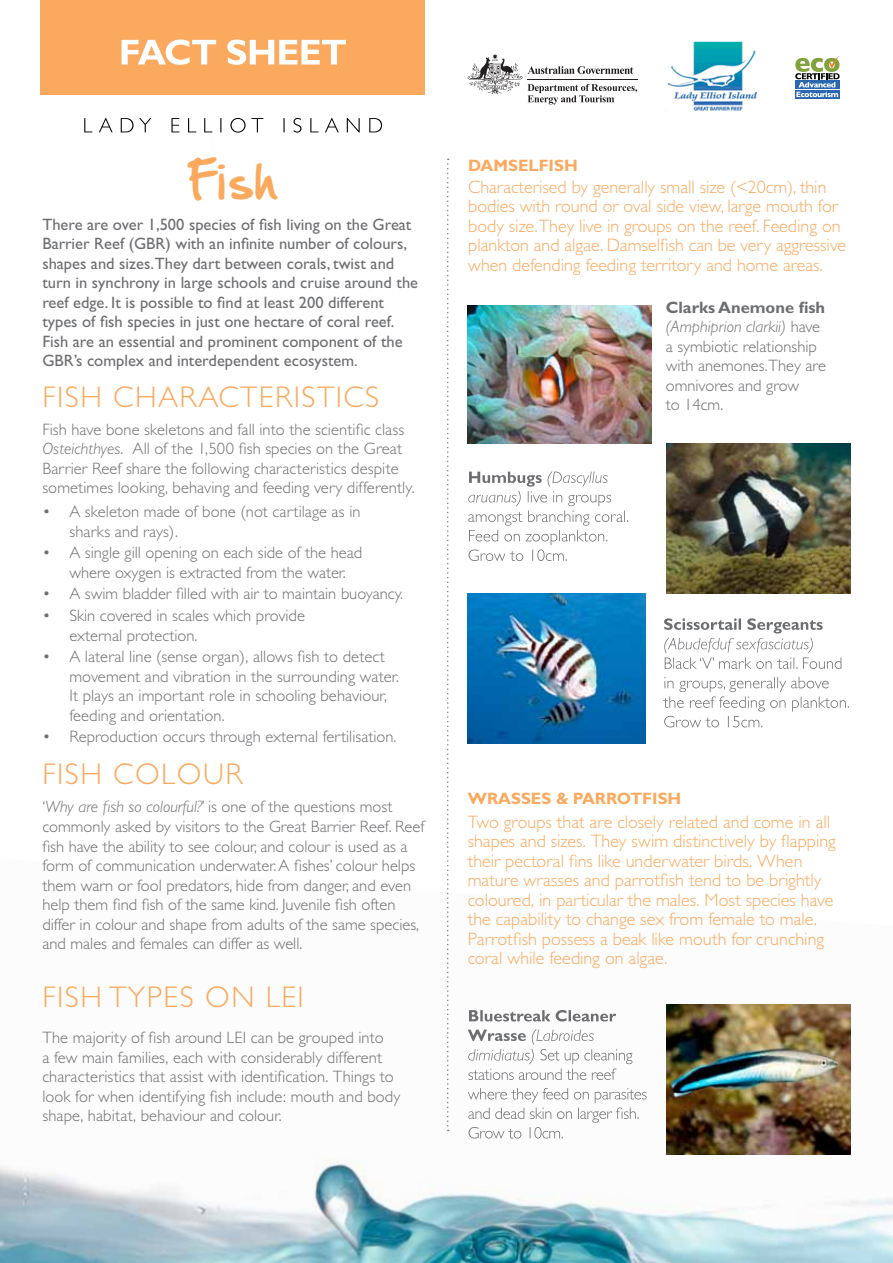
<style>
.page{position:relative;width:893px;height:1263px;background:#fff}
.page>*{position:absolute;margin:0;border:0;box-sizing:border-box;transform-origin:0 0}
.t1{font:45px "Hand Of Sean";color:#faa95e}
.t2{font:300 30px "Gill Sans";letter-spacing:.05em;color:#faa95e}
.t3{font:300 18px/19.5px "Gill Sans";color:#faa95e}
.t4{font:300 16.5px/19.5px "Gill Sans";color:#6d6e71}
.t5{font:16.5px/19.5px "Gill Sans";color:#6d6e71}
.t6{font:700 16.5px "Gill Sans";color:#faa95e}
.s1{font-style:italic}
.s2{font-weight:700}
</style>
<div class="page">
<img style="left:0;top:1004px;width:893px;height:259px">
<svg style="left:447px;top:159px;width:2px;height:972px"></svg>
<div style="left:41px;top:0;width:384px;height:94px;background:#faa95e"></div>
<svg style="left:122px;top:40px;width:224px;height:25px"></svg>
<svg style="left:84px;top:118px;width:298px;height:15px"></svg>
<img style="left:468px;top:305px;width:183px;height:138px">
<img style="left:468px;top:593px;width:177px;height:150px">
<img style="left:667px;top:443px;width:183px;height:150px">
<img style="left:667px;top:1005px;width:183px;height:150px">
<img style="left:667px;top:41px;width:90px;height:70px">
<hr style="left:527px;top:79px;width:111px;height:1px;background:#231f20">
<svg style="left:468px;top:54px;width:169px;height:50px"></svg>
<div style="left:795px;top:90px;width:44px;height:8px;background:#346db4"></div>
<svg style="left:795px;top:55px;width:45px;height:42px"></svg>
<svg style="left:468px;top:471px;width:160px;height:90px"></svg>
<svg style="left:663px;top:677px;width:186px;height:50px"></svg>
<svg style="left:664px;top:618px;width:177px;height:51px"></svg>
<svg style="left:468px;top:1088px;width:179px;height:50px"></svg>
<svg style="left:468px;top:1029px;width:164px;height:51px"></svg>
<svg style="left:469px;top:1010px;width:147px;height:11px"></svg>
<h1 class="t1" style="left:192px;top:139px;width:86px">Fish</h1>
<p class="t5" style="left:42px;top:215px;width:377px">There are over 1,500 species of fish living on the Great Barrier Reef (GBR) with an infinite number of colours, shapes and sizes.They dart between corals, twist and turn in synchrony in large schools and cruise around the reef edge. It is possible to find at least 200 different types of fish species in just one hectare of coral reef.<br>Fish are an essential and prominent component of the GBR’s complex and interdependent ecosystem.</p>
<h2 class="t2" style="left:42px;top:380px;width:335px">Fis h Characteristi cs</h2>
<p class="t4" style="left:42px;top:420px;width:374px">Fish have bone skeletons and fall into the scientific class <span class="s1">Osteichthyes</span>. All of the 1,500 fish species on the Great Barrier Reef share the following characteristics despite sometimes looking, behaving and feeding very differently.</p>
<p class="t4" style="left:69px;top:502px;width:293px;text-indent:-27px">• A skeleton made of bone (not cartilage as in sharks and rays).</p>
<p class="t4" style="left:69px;top:543px;width:294px;text-indent:-27px">• A single gill opening on each side of the head where oxygen is extracted from the water.</p>
<p class="t4" style="left:42px;top:584px;width:362px">• A swim bladder filled with air to maintain buoyancy.</p>
<p class="t4" style="left:69px;top:606px;width:237px;text-indent:-27px">• Skin covered in scales which provide external protection.</p>
<p class="t4" style="left:69px;top:647px;width:331px;text-indent:-27px">• A lateral line (sense organ), allows fish to detect movement and vibration in the surrounding water.<br>It plays an important role in schooling behaviour, feeding and orientation.</p>
<p class="t4" style="left:42px;top:727px;width:356px">• Reproduction occurs through external fertilisation.</p>
<h2 class="t2" style="left:42px;top:757px;width:181px">Fish Colour</h2>
<p class="t4" style="left:42px;top:797px;width:383px">‘<span class="s1">Why are fish so colourful?</span>’ is one of the questions most commonly asked by visitors to the Great Barrier Reef. Reef fish have the ability to see colour, and colour is used as a form of communication underwater. A fishes’ colour helps them warn or fool predators, hide from danger, and even help them find fish of the same kind. Juvenile fish often differ in colour and shape from adults of the same species, and males and females can differ as well.</p>
<h2 class="t2" style="left:42px;top:979px;width:263px">Fish Types on LEI</h2>
<p class="t4" style="left:42px;top:1028px;width:360px">The majority of fish around LEI can be grouped into<br>a few main families, each with considerably different characteristics that assist with identification. Things to look for when identifying fish include: mouth and body shape, habitat, behaviour and colour.</p>
<p class="t6" style="left:468px;top:156px;width:71px">DAMSELFISH</p>
<p class="t3" style="left:468px;top:177px;width:379px">Characterised by generally small size (&lt;20cm), thin bodies with round or oval side view, large mouth for body size.They live in groups on the reef. Feeding on plankton and algae. Damselfish can be very aggressive when defending feeding territory and home areas.</p>
<p class="t4" style="left:666px;top:298px;width:162px"><span class="s2">Clarks Anemone fish </span><span class="s1">(Amphiprion clarkii)</span> have a symbiotic relationship with anemones.They are omnivores and grow<br>to 14cm.</p>
<p class="t6" style="left:468px;top:789px;width:14px">WRASS</p>
<p class="t6" style="left:531px;top:789px;width:54px">ES &amp; PARR</p>
<p class="t6" style="left:617px;top:789px;width:36px">OTFISH</p>
<p class="t3" style="left:468px;top:812px;width:370px">Two groups that are closely related and come in all shapes and sizes. They swim distinctively by flapping their pectoral fins like underwater birds. When mature wrasses and parrotfish tend to be brightly coloured, in particular the males. Most species have the capability to change sex from female to male.<br>Parrotfish possess a beak like mouth for crunching coral while feeding on algae.</p>
</div>
